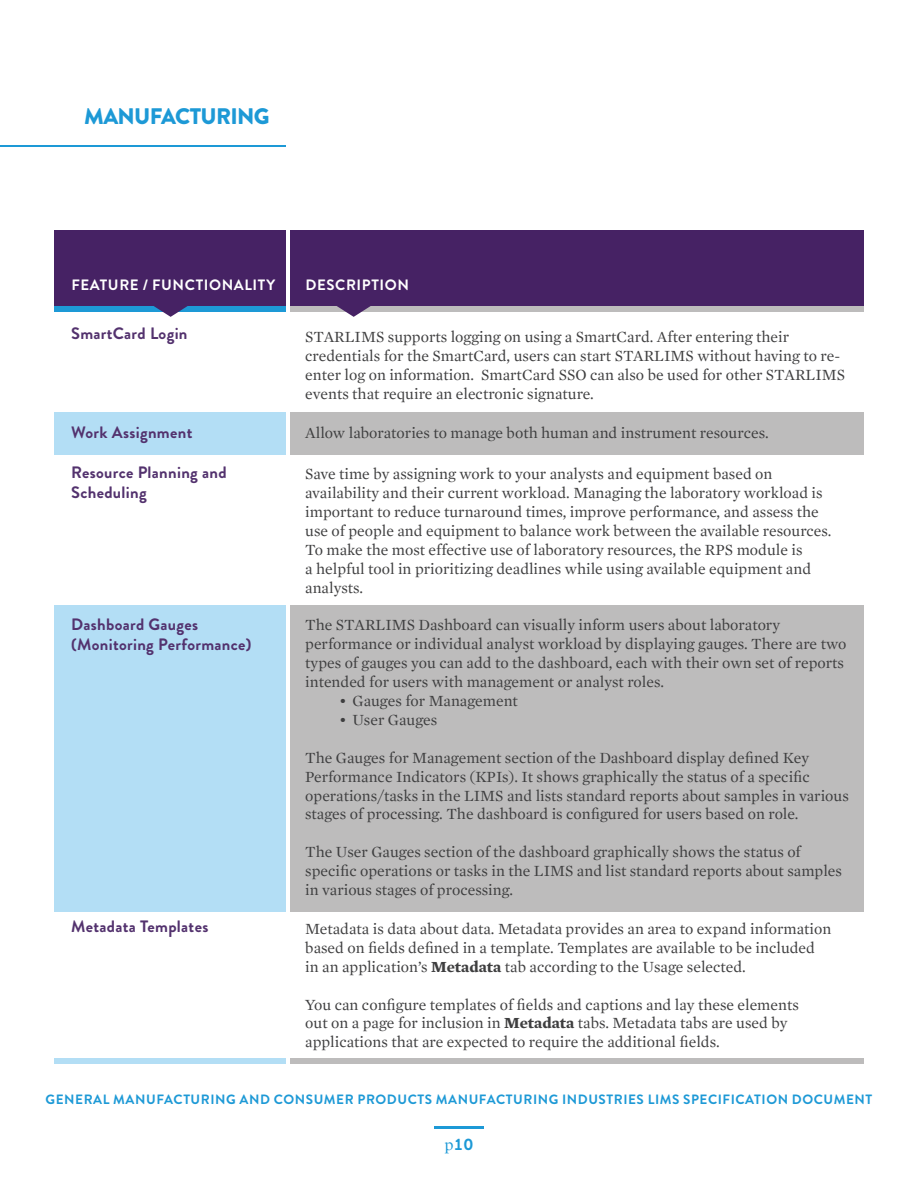
<style>
.page{position:relative;width:918px;height:1188px;background:#fff}
.page>*{position:absolute;margin:0;border:0;box-sizing:border-box;transform-origin:0 0}
.t1{font:900 22.5px "Brandon Grotesque";letter-spacing:-.03em;color:#1d99d6}
.t2{font:700 16.5px/19.8px "Brandon Grotesque";letter-spacing:.02em;color:#53326e}
.t3{font:700 16.5px "Brandon Grotesque";color:#1d99d6}
.t4{font:15.75px/18.9px "Mercury Text G1";color:#3e3e3f}
.t5{font:700 15px "Brandon Grotesque";letter-spacing:.04em;color:#fff}
.t6{font:700 13.5px "Brandon Grotesque";letter-spacing:.04em;color:#1d99d6}
.s1{font-weight:700}
.s2{font-family:"Mercury Text G1";font-weight:400}
</style>
<div class="page">
<hr style="left:434px;top:1126px;width:50px;height:3px;background:#1d99d6">
<div style="left:54px;top:236px;width:231px;height:76px;background:#1d99d6"></div>
<div style="left:290px;top:236px;width:574px;height:76px;background:#bdbcbc"></div>
<div style="left:290px;top:230px;width:574px;height:76px;background:#462264"></div>
<svg style="left:337px;top:306px;width:34px;height:11px"></svg>
<div style="left:54px;top:230px;width:231px;height:76px;background:#462264"></div>
<svg style="left:154px;top:306px;width:34px;height:11px"></svg>
<hr style="left:0;top:145px;width:285px;height:1px;background:#1d99d6">
<div style="left:54px;top:413px;width:231px;height:42px;background:#b3def5"></div>
<div style="left:54px;top:605px;width:231px;height:306px;background:#b3def5"></div>
<div style="left:290px;top:413px;width:574px;height:42px;background:#bdbcbc"></div>
<div style="left:290px;top:605px;width:574px;height:306px;background:#bdbcbc"></div>
<div style="left:54px;top:1058px;width:231px;height:6px;background:#b3def5"></div>
<div style="left:290px;top:1058px;width:574px;height:6px;background:#bdbcbc"></div>
<h1 class="t1" style="left:84px;top:101px;width:187px">MANUFACTURING</h1>
<p class="t5" style="left:71px;top:274px;width:205px">FEATURE / FUNCTIONALITY</p>
<p class="t5" style="left:305px;top:274px;width:105px">DESCRIPTION</p>
<p class="t2" style="left:71px;top:324px;width:118px">SmartCard Login</p>
<p class="t4" style="left:305px;top:328px;width:541px">STARLIMS supports logging on using a SmartCard. After entering their credentials for the SmartCard, users can start STARLIMS without having to re&shy;enter log on information. SmartCard SSO can also be used for other STARLIMS events that require an electronic signature.</p>
<p class="t2" style="left:71px;top:423px;width:123px">Work Assignment</p>
<p class="t4" style="left:305px;top:423px;width:465px">Allow laboratories to manage both human and instrument resources.</p>
<p class="t2" style="left:71px;top:463px;width:157px">Resource Planning and<br>Scheduling</p>
<p class="t4" style="left:305px;top:465px;width:528px">Save time by assigning work to your analysts and equipment based on availability and their current workload. Managing the laboratory workload is important to reduce turnaround times, improve performance, and assess the use of people and equipment to balance work between the available resources.<br>To make the most effective use of laboratory resources, the RPS module is<br>a helpful tool in prioritizing deadlines while using available equipment and analysts.</p>
<p class="t2" style="left:71px;top:615px;width:182px">Dashboard Gauges (Monitoring Performance)</p>
<p class="t4" style="left:305px;top:616px;width:543px">The STARLIMS Dashboard can visually inform users about laboratory performance or individual analyst workload by displaying gauges. There are two types of gauges you can add to the dashboard, each with their own set of reports intended for users with management or analyst roles.</p>
<p class="t4" style="left:339px;top:691px;width:180px">• Gauges for Management</p>
<p class="t4" style="left:339px;top:710px;width:100px">• User Gauges</p>
<p class="t4" style="left:305px;top:748px;width:545px">The Gauges for Management section of the Dashboard display defined Key Performance Indicators (KPIs). It shows graphically the status of a specific operations/tasks in the LIMS and lists standard reports about samples in various stages of processing. The dashboard is configured for users based on role.</p>
<p class="t4" style="left:305px;top:843px;width:538px">The User Gauges section of the dashboard graphically shows the status of specific operations or tasks in the LIMS and list standard reports about samples in various stages of processing.</p>
<p class="t2" style="left:71px;top:917px;width:139px">Metadata Templates</p>
<p class="t4" style="left:305px;top:919px;width:528px">Metadata is data about data. Metadata provides an area to expand information based on fields defined in a template. Templates are available to be included in an application’s <span class="s1">Metadata</span> tab according to the Usage selected.</p>
<p class="t4" style="left:305px;top:995px;width:495px">You can configure templates of fields and captions and lay these elements out on a page for inclusion in <span class="s1">Metadata</span> tabs. Metadata tabs are used by applications that are expected to require the additional fields.</p>
<p class="t6" style="left:46px;top:1090px;width:828px">GENERAL MANUFACTURING AND CONSUMER PRODUCTS MANUFACTURING INDUSTRIES LIMS SPECIFICATION DOCUMENT</p>
<p class="t3" style="left:444px;top:1133px;width:31px"><span class="s2">p</span>10</p>
</div>
